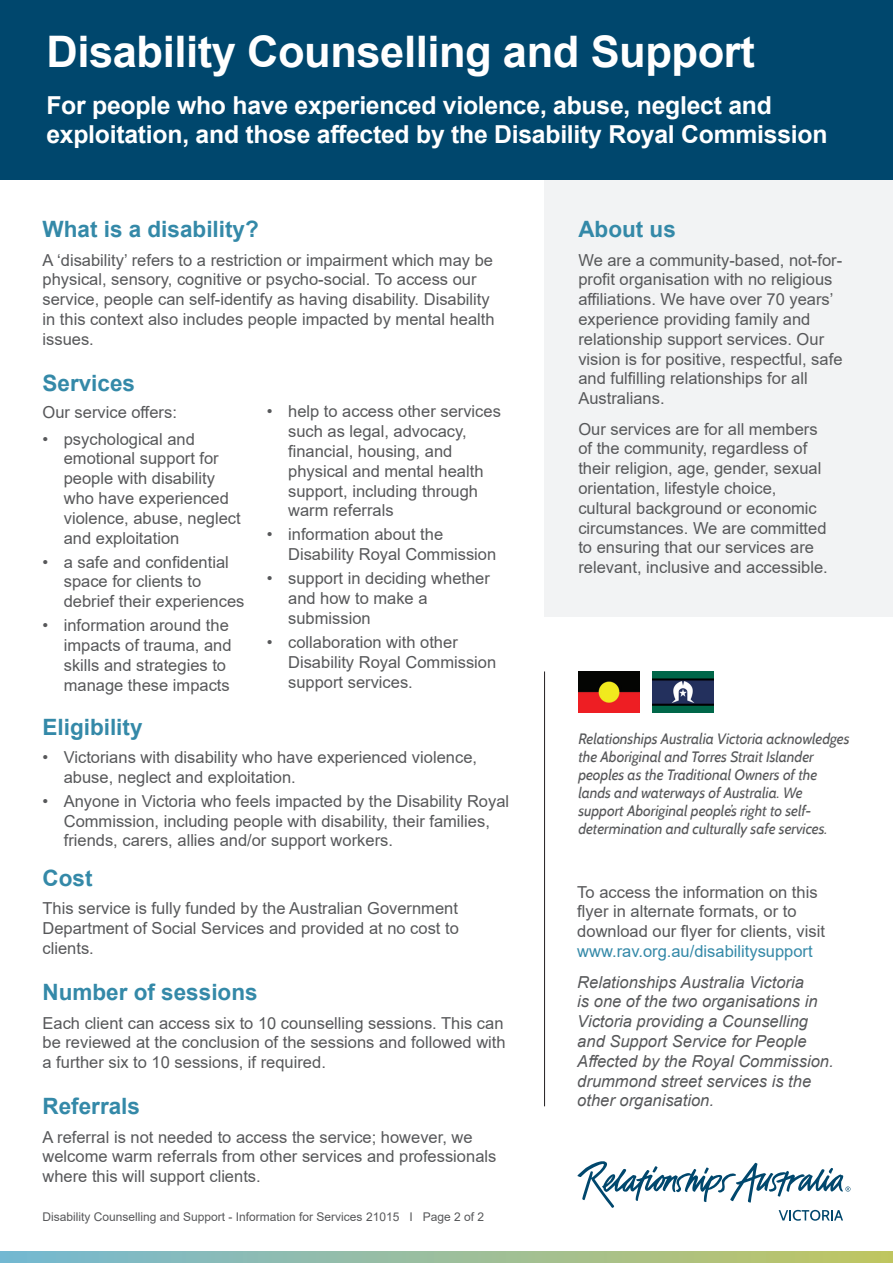
<style>
.page{position:relative;width:893px;height:1263px;background:#fff}
.page>*{position:absolute;margin:0;border:0;box-sizing:border-box;transform-origin:0 0}
.Professionals_headin{font:700 43.5px "Arial";letter-spacing:-.01em;color:#fff}
.Professionals_headin-2{font:700 24.75px/29.7px "Arial";letter-spacing:-.01em;color:#fff}
.Large_subheading{font:700 22.5px "Arial";color:#3489a8}
.Text_10_5{font:16.5px/19.8px "Arial";color:#57585a}
.Text_11{font:16.5px/19.8px "Arial";color:#57585a}
.Text{font:italic 16.5px/19.8px "Arial";color:#57585a}
.Main_text{font:italic 15px/18px "Cabin";letter-spacing:-.005em;color:#57585a}
.Text-2{font:12px "Arial";color:#57585a}
.s1{color:#3489a8}
</style>
<div class="page">
<svg style="left:577px;top:1161px;width:273px;height:60px"></svg>
<svg style="left:0;top:1251px;width:893px;height:12px;background:#9bbe9b"></svg>
<div style="left:544px;top:180px;width:349px;height:437px;background:#f2f3f4"></div>
<img style="left:578px;top:671px;width:61px;height:41px">
<img style="left:652px;top:671px;width:61px;height:41px">
<hr style="left:544px;top:671px;width:1px;height:435px;background:#231f20">
<div style="left:0;top:0;width:893px;height:180px;background:#00476d"></div>
<p class="Professionals_headin" style="left:46px;top:21px;width:710px">Disability Counselling and Support</p>
<p class="Professionals_headin-2" style="left:46px;top:90px;width:783px">For people who have experienced violence, abuse, neglect and exploitation, and those affected by the Disability Royal Commission</p>
<p class="Large_subheading" style="left:43px;top:214px;width:218px">What is a disability?</p>
<p class="Text_11" style="left:43px;top:250px;width:454px">A ‘disability’ refers to a restriction or impairment which may be physical, sensory, cognitive or psycho-social. To access our service, people can self-identify as having disability. Disability in this context also includes people impacted by mental health issues.</p>
<p class="Large_subheading" style="left:43px;top:367px;width:94px">Services</p>
<p class="Text_11" style="left:43px;top:403px;width:136px">Our service offers:</p>
<p class="Text_10_5" style="left:64px;top:429px;width:179px;text-indent:-21px">• psychological and emotional support for people with disability who have experienced violence, abuse, neglect and exploitation</p>
<p class="Text_10_5" style="left:64px;top:552px;width:182px;text-indent:-21px">• a safe and confidential space for clients to debrief their experiences</p>
<p class="Text_10_5" style="left:64px;top:615px;width:169px;text-indent:-21px">• information around the impacts of trauma, and skills and strategies to manage these impacts</p>
<p class="Text_10_5" style="left:288px;top:402px;width:214px;text-indent:-21px">• help to access other services such as legal, advocacy, financial, housing, and physical and mental health support, including through warm referrals</p>
<p class="Text_10_5" style="left:288px;top:525px;width:210px;text-indent:-21px">• information about the<br>Disability Royal Commission</p>
<p class="Text_10_5" style="left:288px;top:568px;width:203px;text-indent:-21px">• support in deciding whether and how to make a submission</p>
<p class="Text_10_5" style="left:288px;top:632px;width:210px;text-indent:-21px">• collaboration with other<br>Disability Royal Commission support services.</p>
<p class="Large_subheading" style="left:43px;top:711px;width:102px">Eligibility</p>
<p class="Text_10_5" style="left:64px;top:747px;width:415px;text-indent:-21px">• Victorians with disability who have experienced violence, abuse, neglect and exploitation.</p>
<p class="Text_10_5" style="left:64px;top:791px;width:447px;text-indent:-21px">• Anyone in Victoria who feels impacted by the Disability Royal<br>Commission, including people with disability, their families, friends, carers, allies and/or support workers.</p>
<p class="Large_subheading" style="left:43px;top:862px;width:51px">Cost</p>
<p class="Text_11" style="left:43px;top:899px;width:418px;text-align:justify">This service is fully funded by the Australian Government Department of Social Services and provided at no cost to clients.</p>
<p class="Large_subheading" style="left:43px;top:976px;width:217px">Number of sessions</p>
<p class="Text_11" style="left:43px;top:1013px;width:465px">Each client can access six to 10 counselling sessions. This can be reviewed at the conclusion of the sessions and followed with a further six to 10 sessions, if required.</p>
<p class="Large_subheading" style="left:43px;top:1090px;width:99px">Referrals</p>
<p class="Text_11" style="left:43px;top:1127px;width:455px">A referral is not needed to access the service; however, we welcome warm referrals from other services and professionals where this will support clients.</p>
<p class="Text-2" style="left:43px;top:1208px;width:443px">Disability Counselling and Support - Information for Services 21015 I Page 2 of 2</p>
<p class="Large_subheading" style="left:578px;top:214px;width:99px">About us</p>
<p class="Text_10_5" style="left:578px;top:250px;width:266px">We are a community-based, not-for&shy;profit organisation with no religious affiliations. We have over 70 years’ experience providing family and relationship support services. Our vision is for positive, respectful, safe and fulfilling relationships for all Australians.</p>
<p class="Text_10_5" style="left:578px;top:419px;width:251px">Our services are for all members of the community, regardless of their religion, age, gender, sexual orientation, lifestyle choice, cultural background or economic circumstances. We are committed to ensuring that our services are relevant, inclusive and accessible.</p>
<p class="Main_text" style="left:578px;top:730px;width:273px">Relationships Australia Victoria acknowledges the Aboriginal and Torres Strait Islander peoples as the Traditional Owners of the lands and waterways of Australia. We support Aboriginal people’s right to self&shy;determination and culturally safe services.</p>
<p class="Text_11" style="left:577px;top:882px;width:249px">To access the information on this flyer in alternate formats, or to download our flyer for clients, visit <span class="s1">www.rav.org.au/disabilitysupport</span></p>
<p class="Text" style="left:577px;top:972px;width:258px">Relationships Australia Victoria<br>is one of the two organisations in<br>Victoria providing a Counselling and Support Service for People<br>Affected by the Royal Commission. drummond street services is the other organisation.</p>
</div>
